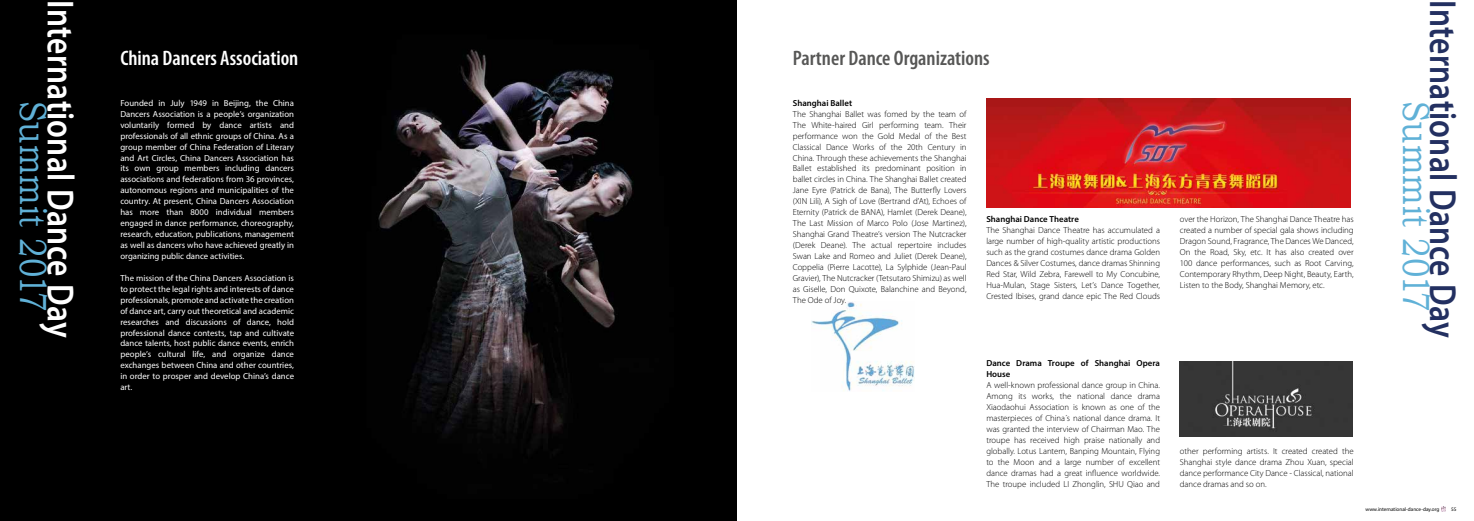
<style>
.page{position:relative;width:1474px;height:521px;background:#fff}
.page>*{position:absolute;margin:0;border:0;box-sizing:border-box;transform-origin:0 0}
.t1{font:600 37.8px "Myriad Pro";letter-spacing:.01em;color:#233061;scale:.83 1}
.t2{font:600 37.8px "Myriad Pro";letter-spacing:.01em;color:#fff;scale:.83 1}
.t3{font:37.8px "Bookman Old Style";letter-spacing:.02em;color:#60b1d7;scale:.83 1}
.t4{font:600 condensed 21px "Myriad Pro";color:#575756}
.t5{font:600 condensed 21px "Myriad Pro";color:#fff}
.t6{font:300 8.75px/10.9px "Myriad Pro";letter-spacing:-.005em;color:#000;text-align:justify}
.t7{font:8.75px/10.9px "Myriad Pro";color:#fff;text-align:justify}
.t8{font:600 8.75px/10.9px "Myriad Pro";color:#000}
.t9{font:5.25px "Myriad Pro";color:#000}
</style>
<div class="page">
<svg style="left:1441px;top:507px;width:4px;height:4px"></svg>
<div style="left:0;top:0;width:737px;height:521px;background:#000"></div>
<img style="left:378px;top:49px;width:255px;height:404px">
<img style="left:811px;top:302px;width:103px;height:89px">
<img style="left:986px;top:98px;width:364px;height:109px">
<img style="left:1179px;top:361px;width:173px;height:75px">
<h1 class="t2" style="left:84px;top:0;width:408px;rotate:90deg">International Dance Day</h1>
<h2 class="t5" style="left:120px;top:45px;width:179px">China Dancers Association</h2>
<h2 class="t4" style="left:792px;top:45px;width:198px">Partner Dance Organizations</h2>
<h1 class="t3" style="left:58px;top:101px;width:255px;rotate:90deg">Summit 2017</h1>
<p class="t8" style="left:792px;top:97px;width:61px">Shanghai Ballet</p>
<p class="t7" style="left:120px;top:97px;width:175px">Founded in July 1949 in Beijing, the China Dancers Association is a people’s organization voluntarily formed by dance artists and professionals of all ethnic groups of China. As a group member of China Federation of Literary and Art Circles, China Dancers Association has its own group members including dancers associations and federations from 36 provinces, autonomous regions and municipalities of the country. At present, China Dancers Association has more than 8000 individual members engaged in dance performance, choreography, research, education, publications, management as well as dancers who have achieved greatly in organizing public dance activities.</p>
<p class="t7" style="left:120px;top:272px;width:175px">The mission of the China Dancers Association is to protect the legal rights and interests of dance professionals, promote and activate the creation of dance art, carry out theoretical and academic researches and discussions of dance, hold professional dance contests, tap and cultivate dance talents, host public dance events, enrich people’s cultural life, and organize dance exchanges between China and other countries, in order to prosper and develop China’s dance art.</p>
<p class="t6" style="left:792px;top:108px;width:175px">The Shanghai Ballet was fomed by the team of The White-haired Girl performing team. Their performance won the Gold Medal of the Best Classical Dance Works of the 20th Century in China. Through these achievements the Shanghai Ballet established its predominant position in ballet circles in China. The Shanghai Ballet created Jane Eyre (Patrick de Bana), The Butterfly Lovers (XIN Lili), A Sigh of Love (Bertrand d’At), Echoes of Eternity (Patrick de BANA), Hamlet (Derek Deane), The Last Mission of Marco Polo (Jose Martinez), Shanghai Grand Theatre’s version The Nutcracker (Derek Deane). The actual repertoire includes Swan Lake and Romeo and Juliet (Derek Deane), Coppelia (Pierre Lacotte), La Sylphide (Jean-Paul Gravier), The Nutcracker (Tetsutaro Shimizu) as well as Giselle, Don Quixote, Balanchine and Beyond, The Ode of Joy.</p>
<p class="t8" style="left:986px;top:214px;width:94px">Shanghai Dance Theatre</p>
<p class="t6" style="left:986px;top:225px;width:175px">The Shanghai Dance Theatre has accumulated a large number of high-quality artistic productions such as the grand costumes dance drama Golden Dances &amp; Silver Costumes, dance dramas Shinning Red Star, Wild Zebra, Farewell to My Concubine, Hua-Mulan, Stage Sisters, Let’s Dance Together, Crested Ibises, grand dance epic The Red Clouds</p>
<p class="t6" style="left:1179px;top:214px;width:175px">over the Horizon, The Shanghai Dance Theatre has created a number of special gala shows including Dragon Sound, Fragrance, The Dances We Danced, On the Road, Sky, etc. It has also created over 100 dance performances, such as Root Carving, Contemporary Rhythm, Deep Night, Beauty, Earth, Listen to the Body, Shanghai Memory, etc.</p>
<p class="t8" style="left:986px;top:358px;width:175px">Dance Drama Troupe of Shanghai Opera<br>House</p>
<p class="t6" style="left:986px;top:380px;width:175px">A well-known professional dance group in China.<br>Among its works, the national dance drama Xiaodaohui Association is known as one of the masterpieces of China´s national dance drama. It was granted the interview of Chairman Mao. The troupe has received high praise nationally and globally. Lotus Lantern, Banping Mountain, Flying to the Moon and a large number of excellent dance dramas had a great influence worldwide.<br>The troupe included LI Zhonglin, SHU Qiao and</p>
<p class="t6" style="left:1179px;top:446px;width:175px">other performing artists. It created created the Shanghai style dance drama Zhou Xuan, special dance performance City Dance - Classical, national dance dramas and so on.</p>
<h1 class="t1" style="left:1466px;top:0;width:408px;rotate:90deg">International Dance Day</h1>
<h1 class="t3" style="left:1440px;top:101px;width:255px;rotate:90deg">Summit 2017</h1>
<p class="t9" style="left:1365px;top:506px;width:75px">www.international-dance-day.org</p>
<p class="t9" style="left:1450px;top:506px;width:7px">55</p>
</div>
